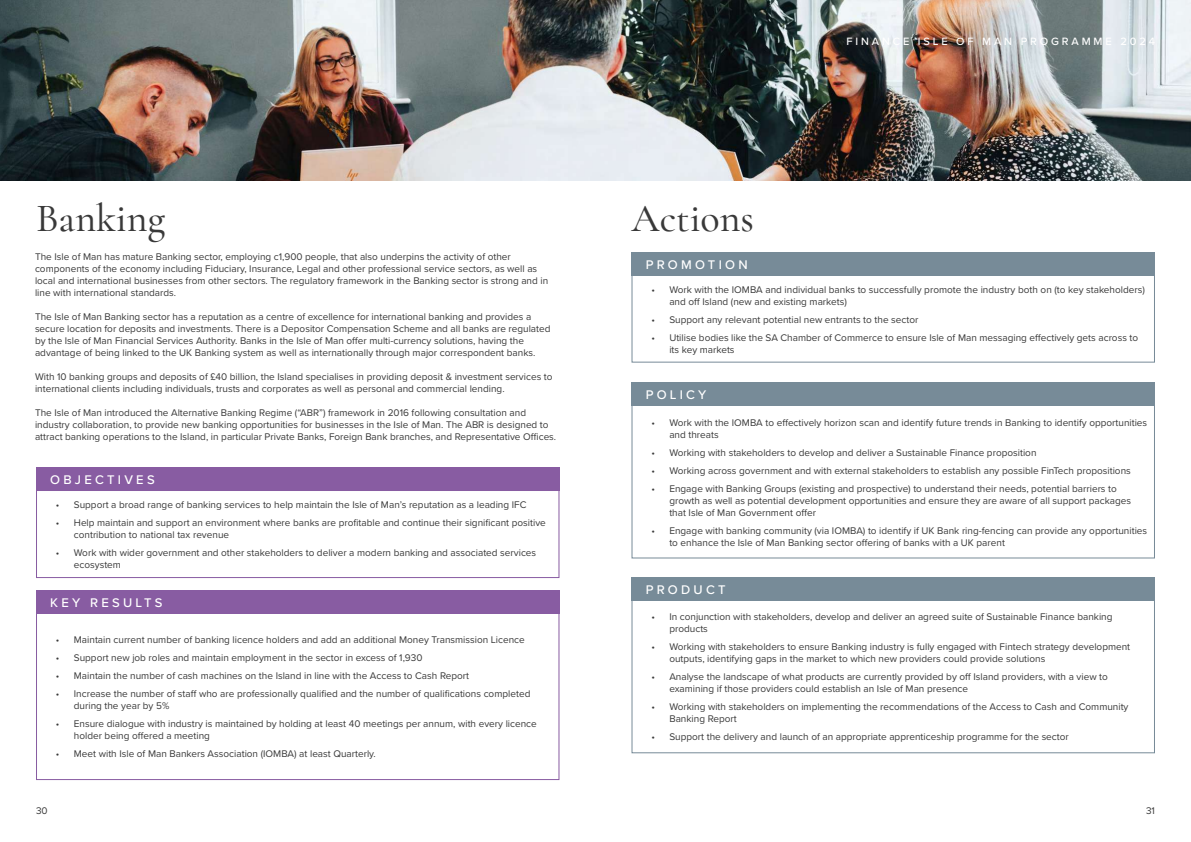
<style>
.page{position:relative;width:1191px;height:842px;background:#fff}
.page>*{position:absolute;margin:0;border:0;box-sizing:border-box;transform-origin:0 0}
.t1{font:500 40px "Cormorant Garamond";color:#393939}
.t2{font:500 13px "Proxima Nova";letter-spacing:.25em;color:#fff}
.t3{font:500 11px "Proxima Nova";letter-spacing:.26em;color:#fff}
.t4{font:10px/12px "Proxima Nova";color:#393939}
</style>
<div class="page">
<img style="left:0;top:0;width:1191px;height:180px">
<div style="left:36px;top:468px;width:523px;height:23px;background:#885ca2"></div>
<div style="left:36px;top:490px;width:523px;height:88px;border:1px solid #885ca2"></div>
<div style="left:36px;top:591px;width:523px;height:23px;background:#885ca2"></div>
<div style="left:36px;top:613px;width:523px;height:167px;border:1px solid #885ca2"></div>
<div style="left:631px;top:252px;width:524px;height:23px;background:#778b98"></div>
<div style="left:631px;top:275px;width:524px;height:88px;border:1px solid #778b98"></div>
<div style="left:631px;top:383px;width:524px;height:23px;background:#778b98"></div>
<div style="left:631px;top:405px;width:524px;height:153px;border:1px solid #778b98"></div>
<div style="left:631px;top:577px;width:524px;height:24px;background:#778b98"></div>
<div style="left:631px;top:600px;width:524px;height:153px;border:1px solid #778b98"></div>
<h1 class="t1" style="left:36px;top:193px;width:131px">Banking</h1>
<p class="t4" style="left:35px;top:250px;width:515px">The Isle of Man has mature Banking sector, employing c1,900 people, that also underpins the activity of other components of the economy including Fiduciary, Insurance, Legal and other professional service sectors, as well as local and international businesses from other sectors. The regulatory framework in the Banking sector is strong and in line with international standards.</p>
<p class="t4" style="left:35px;top:310px;width:517px">The Isle of Man Banking sector has a reputation as a centre of excellence for international banking and provides a secure location for deposits and investments. There is a Depositor Compensation Scheme and all banks are regulated by the Isle of Man Financial Services Authority. Banks in the Isle of Man offer multi-currency solutions, having the advantage of being linked to the UK Banking system as well as internationally through major correspondent banks.</p>
<p class="t4" style="left:35px;top:370px;width:519px">With 10 banking groups and deposits of £40 billion, the Island specialises in providing deposit &amp; investment services to international clients including individuals, trusts and corporates as well as personal and commercial lending.</p>
<p class="t4" style="left:35px;top:406px;width:523px">The Isle of Man introduced the Alternative Banking Regime (“ABR”) framework in 2016 following consultation and industry collaboration, to provide new banking opportunities for businesses in the Isle of Man. The ABR is designed to attract banking operations to the Island, in particular Private Banks, Foreign Bank branches, and Representative Offices.</p>
<h2 class="t2" style="left:50px;top:470px;width:106px">OBJECTIVES</h2>
<p class="t4" style="left:56px;top:498px;width:472px">• Support a broad range of banking services to help maintain the Isle of Man’s reputation as a leading IFC</p>
<p class="t4" style="left:74px;top:516px;width:473px;text-indent:-18px">• Help maintain and support an environment where banks are profitable and continue their significant positive contribution to national tax revenue</p>
<p class="t4" style="left:74px;top:546px;width:464px;text-indent:-18px">• Work with wider government and other stakeholders to deliver a modern banking and associated services ecosystem</p>
<h2 class="t2" style="left:50px;top:593px;width:114px">KEY RESULTS</h2>
<p class="t4" style="left:56px;top:634px;width:470px">• Maintain current number of banking licence holders and add an additional Money Transmission Licence</p>
<p class="t4" style="left:56px;top:652px;width:368px">• Support new job roles and maintain employment in the sector in excess of 1,930</p>
<p class="t4" style="left:56px;top:670px;width:415px">• Maintain the number of cash machines on the Island in line with the Access to Cash Report</p>
<p class="t4" style="left:74px;top:688px;width:458px;text-indent:-18px">• Increase the number of staff who are professionally qualified and the number of qualifications completed during the year by 5%</p>
<p class="t4" style="left:74px;top:718px;width:464px;text-indent:-18px">• Ensure dialogue with industry is maintained by holding at least 40 meetings per annum, with every licence holder being offered a meeting</p>
<p class="t4" style="left:56px;top:748px;width:321px">• Meet with Isle of Man Bankers Association (IOMBA) at least Quarterly.</p>
<p class="t3" style="left:846px;top:33px;width:310px">FINANCE ISLE OF MAN PROGRAMME 2024</p>
<h1 class="t1" style="left:631px;top:193px;width:124px">Actions</h1>
<h2 class="t2" style="left:645px;top:255px;width:103px">PROMOTION</h2>
<p class="t4" style="left:669px;top:283px;width:477px;text-indent:-18px">• Work with the IOMBA and individual banks to successfully promote the industry both on (to key stakeholders) and off Island (new and existing markets)</p>
<p class="t4" style="left:651px;top:313px;width:268px">• Support any relevant potential new entrants to the sector</p>
<p class="t4" style="left:669px;top:331px;width:470px;text-indent:-18px">• Utilise bodies like the SA Chamber of Commerce to ensure Isle of Man messaging effectively gets across to its key markets</p>
<h2 class="t2" style="left:645px;top:385px;width:62px">POLICY</h2>
<p class="t4" style="left:669px;top:416px;width:479px;text-indent:-18px">• Work with the IOMBA to effectively horizon scan and identify future trends in Banking to identify opportunities and threats</p>
<p class="t4" style="left:651px;top:446px;width:386px">• Working with stakeholders to develop and deliver a Sustainable Finance proposition</p>
<p class="t4" style="left:651px;top:464px;width:481px">• Working across government and with external stakeholders to establish any possible FinTech propositions</p>
<p class="t4" style="left:669px;top:482px;width:463px;text-indent:-18px">• Engage with Banking Groups (existing and prospective) to understand their needs, potential barriers to growth as well as potential development opportunities and ensure they are aware of all support packages that Isle of Man Government offer</p>
<p class="t4" style="left:669px;top:524px;width:479px;text-indent:-18px">• Engage with banking community (via IOMBA) to identify if UK Bank ring-fencing can provide any opportunities to enhance the Isle of Man Banking sector offering of banks with a UK parent</p>
<h2 class="t2" style="left:645px;top:580px;width:81px">PRODUCT</h2>
<p class="t4" style="left:669px;top:611px;width:444px;text-indent:-18px">• In conjunction with stakeholders, develop and deliver an agreed suite of Sustainable Finance banking products</p>
<p class="t4" style="left:669px;top:641px;width:462px;text-indent:-18px">• Working with stakeholders to ensure Banking industry is fully engaged with Fintech strategy development outputs, identifying gaps in the market to which new providers could provide solutions</p>
<p class="t4" style="left:669px;top:671px;width:440px;text-indent:-18px">• Analyse the landscape of what products are currently provided by off Island providers, with a view to examining if those providers could establish an Isle of Man presence</p>
<p class="t4" style="left:669px;top:701px;width:461px;text-indent:-18px">• Working with stakeholders on implementing the recommendations of the Access to Cash and Community<br>Banking Report</p>
<p class="t4" style="left:651px;top:731px;width:419px">• Support the delivery and launch of an appropriate apprenticeship programme for the sector</p>
<p class="t4" style="left:36px;top:804px;width:13px">30</p>
<p class="t4" style="left:1146px;top:804px;width:10px">31</p>
</div>
